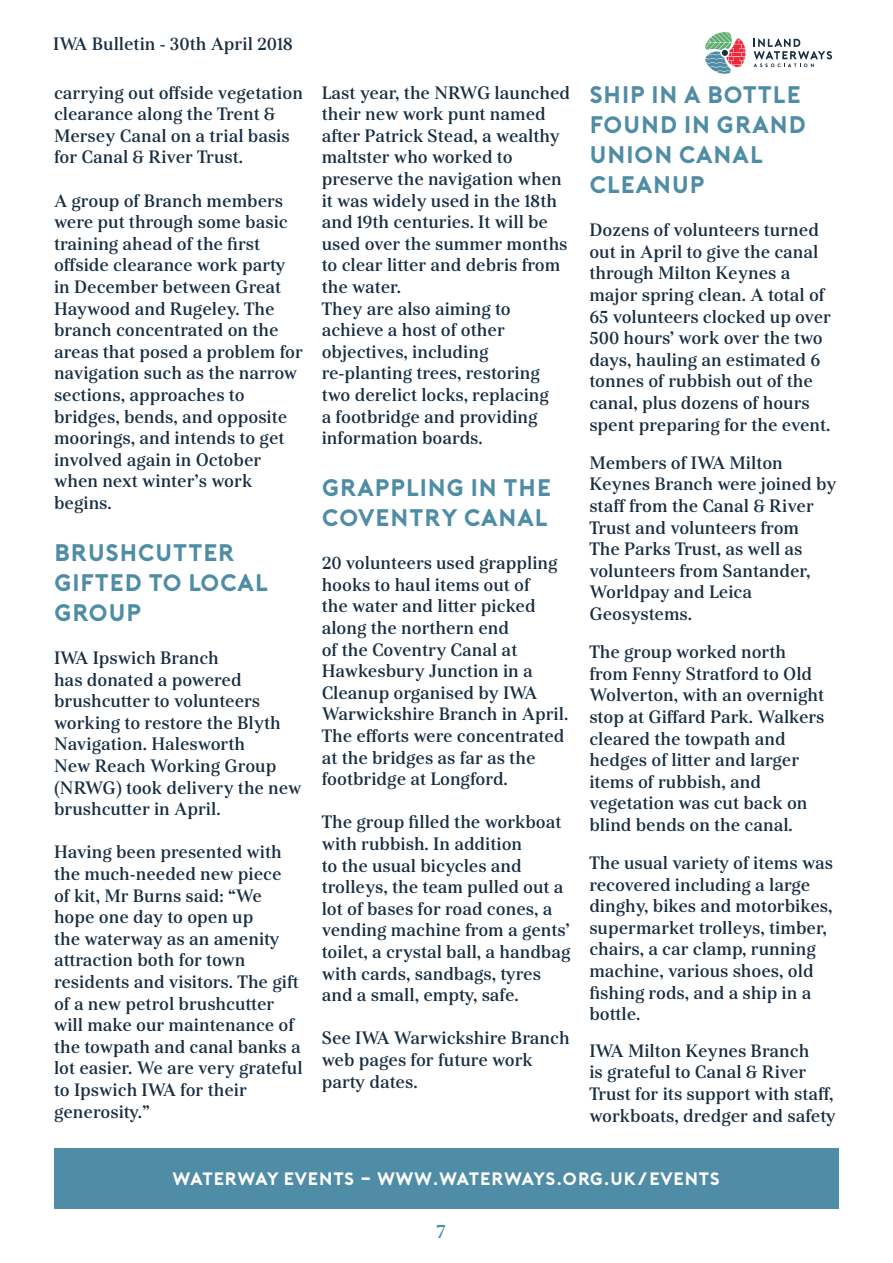
<style>
.page{position:relative;width:893px;height:1263px;background:#fff}
.page>*{position:absolute;margin:0;border:0;box-sizing:border-box;transform-origin:0 0}
.t1{font:700 24px/30px "Porter";color:#4f8ca5}
.t2{font:500 19.5px "Kostic Serif";color:#4f8ca5}
.t3{font:500 18px/21.6px "Kostic Serif";color:#182e42}
.t4{font:700 18px "Porter";color:#fff}
</style>
<div class="page">
<div style="left:54px;top:1148px;width:785px;height:61px;background:#4f8ca5"></div>
<svg style="left:705px;top:32px;width:40px;height:42px"></svg>
<svg style="left:754px;top:39px;width:78px;height:28px"></svg>
<p class="t3" style="left:53px;top:33px;width:241px">IWA Bulletin - 30th April 2018</p>
<p class="t3" style="left:54px;top:82px;width:250px">carrying out offside vegetation clearance along the Trent &amp;<br>Mersey Canal on a trial basis for Canal &amp; River Trust.</p>
<p class="t3" style="left:54px;top:190px;width:250px">A group of Branch members were put through some basic training ahead of the first offside clearance work party in December between Great<br>Haywood and Rugeley. The branch concentrated on the areas that posed a problem for navigation such as the narrow sections, approaches to bridges, bends, and opposite moorings, and intends to get involved again in October when next winter’s work begins.</p>
<p class="t1" style="left:54px;top:537px;width:216px">BRUSHCUTTER<br>GIFTED TO LOCAL<br>GROUP</p>
<p class="t3" style="left:54px;top:647px;width:249px">IWA Ipswich Branch<br>has donated a powered brushcutter to volunteers working to restore the Blyth<br>Navigation. Halesworth<br>New Reach Working Group (NRWG) took delivery the new brushcutter in April.</p>
<p class="t3" style="left:54px;top:841px;width:250px">Having been presented with the much-needed new piece<br>of kit, Mr Burns said: “We hope one day to open up<br>the waterway as an amenity attraction both for town residents and visitors. The gift of a new petrol brushcutter will make our maintenance of the towpath and canal banks a lot easier. We are very grateful to Ipswich IWA for their generosity.”</p>
<p class="t3" style="left:322px;top:82px;width:250px">Last year, the NRWG launched their new work punt named after Patrick Stead, a wealthy maltster who worked to preserve the navigation when it was widely used in the 18th and 19th centuries. It will be used over the summer months to clear litter and debris from the water.</p>
<p class="t3" style="left:322px;top:298px;width:191px">They are also aiming to achieve a host of other objectives, including</p>
<p class="t3" style="left:322px;top:363px;width:229px">re-planting trees, restoring two derelict locks, replacing a footbridge and providing information boards.</p>
<p class="t1" style="left:322px;top:473px;width:231px">GRAPPLING IN THE<br>COVENTRY CANAL</p>
<p class="t3" style="left:322px;top:552px;width:248px">20 volunteers used grappling hooks to haul items out of<br>the water and litter picked along the northern end<br>of the Coventry Canal at<br>Hawkesbury Junction in a<br>Cleanup organised by IWA<br>Warwickshire Branch in April.<br>The efforts were concentrated at the bridges as far as the footbridge at Longford.</p>
<p class="t3" style="left:322px;top:811px;width:250px">The group filled the workboat with rubbish. In addition<br>to the usual bicycles and trolleys, the team pulled out a lot of bases for road cones, a vending machine from a gents’ toilet, a crystal ball, a handbag with cards, sandbags, tyres and a small, empty, safe.</p>
<p class="t3" style="left:322px;top:1027px;width:249px">See IWA Warwickshire Branch web pages for future work party dates.</p>
<p class="t1" style="left:589px;top:80px;width:219px">SHIP IN A BOTTLE<br>FOUND IN GRAND<br>UNION CANAL<br>CLEANUP</p>
<p class="t3" style="left:589px;top:219px;width:243px">Dozens of volunteers turned out in April to give the canal through Milton Keynes a major spring clean. A total of<br>65 volunteers clocked up over<br>500 hours’ work over the two days, hauling an estimated 6 tonnes of rubbish out of the canal, plus dozens of hours spent preparing for the event.</p>
<p class="t3" style="left:589px;top:452px;width:249px">Members of IWA Milton<br>Keynes Branch were joined by staff from the Canal &amp; River<br>Trust and volunteers from<br>The Parks Trust, as well as volunteers from Santander,<br>Worldpay and Leica<br>Geosystems.</p>
<p class="t3" style="left:589px;top:641px;width:237px">The group worked north from Fenny Stratford to Old<br>Wolverton, with an overnight stop at Giffard Park. Walkers cleared the towpath and hedges of litter and larger items of rubbish, and vegetation was cut back on blind bends on the canal.</p>
<p class="t3" style="left:589px;top:852px;width:245px">The usual variety of items was recovered including a large dinghy, bikes and motorbikes, supermarket trolleys, timber, chairs, a car clamp, running machine, various shoes, old fishing rods, and a ship in a bottle.</p>
<p class="t3" style="left:589px;top:1040px;width:248px">IWA Milton Keynes Branch<br>is grateful to Canal &amp; River<br>Trust for its support with staff, workboats, dredger and safety</p>
<p class="t4" style="left:173px;top:1169px;width:549px">WATERWAY EVENTS - WWW.WATERWAYS.ORG.UK/EVENTS</p>
<p class="t2" style="left:437px;top:1219px;width:10px">7</p>
</div>
